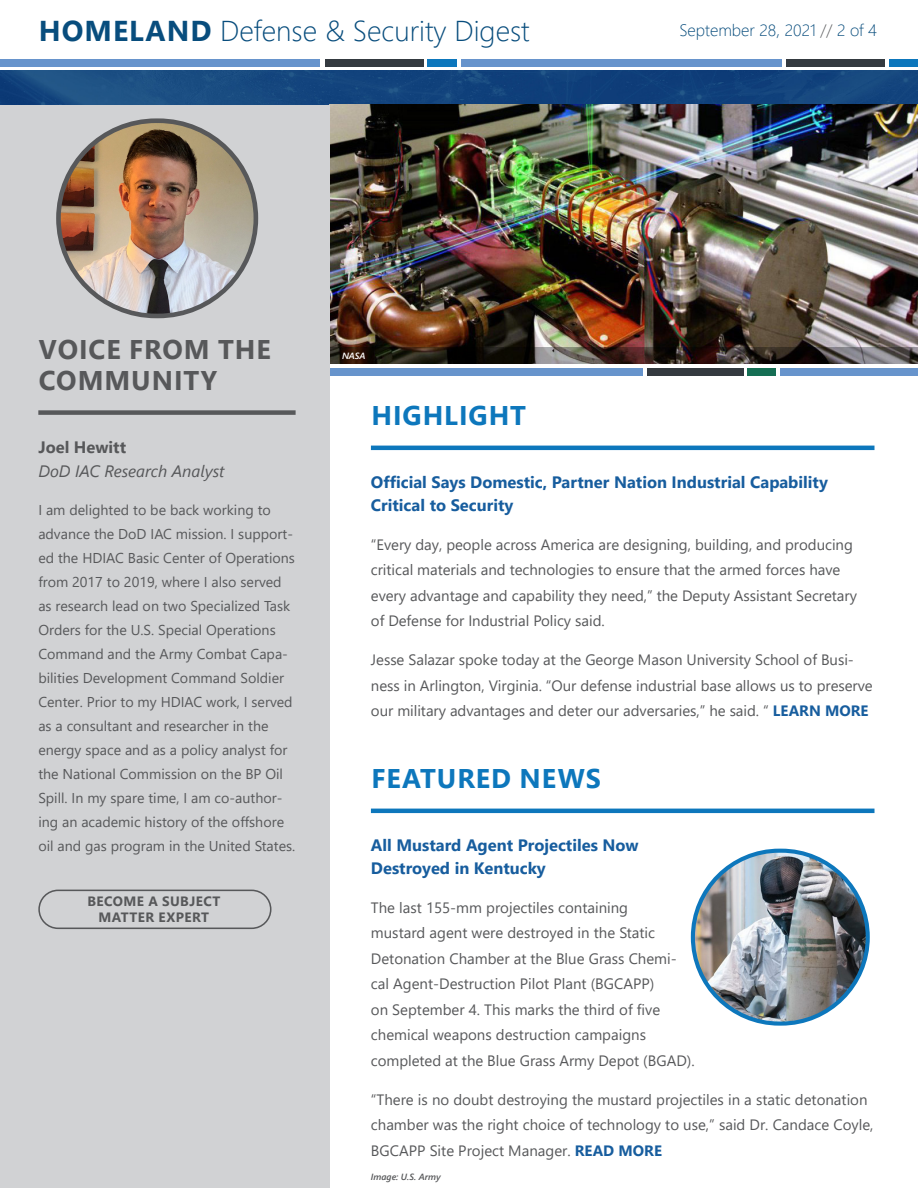
<style>
.page{position:relative;width:918px;height:1188px;background:#fff}
.page>*{position:absolute;margin:0;border:0;box-sizing:border-box;transform-origin:0 0}
.t1{font:300 28.65px "Segoe UI";color:#084d7d}
.Heading_1_-_Green{font:700 27px "Segoe UI";letter-spacing:.035em;color:#0d77bc}
.Heading_1_-_Gray{font:700 27px/31.5px "Segoe UI";letter-spacing:.035em;color:#57585a}
.Heading_2_-_Green{font:700 16.5px/22.5px "Segoe UI";color:#175d9e}
.Heading_2_-_Grey{font:italic 16.5px/24px "Segoe UI";color:#57585a}
.t2{font:300 16.5px "Segoe UI";color:#084d7d}
.Copy{font:15px/25.5px "Segoe UI";letter-spacing:-.005em;color:#57585a}
.Copy-2{font:14.25px/24px "Segoe UI";color:#57585a}
.Grey_Button_Text{font:700 13.5px/16.2px "Segoe UI";letter-spacing:.035em;color:#57585a;text-align:center}
.Image_Source_-_Grey{font:italic 600 9px "Segoe UI";color:#57585a}
.Image_Source{font:italic 600 9px "Segoe UI";color:#fff}
.s1{font-weight:700}
.s2{color:#57585a}
.s3{font-weight:700;font-style:normal}
.s4{font-weight:700;color:#175d9e}
</style>
<div class="page">
<img style="left:1px;top:71px;width:917px;height:34px">
<img style="left:330px;top:105px;width:588px;height:242px">
<div style="left:330px;top:369px;width:313px;height:7px;background:#6794cc"></div>
<div style="left:647px;top:369px;width:97px;height:7px;background:#343a40"></div>
<div style="left:748px;top:369px;width:28px;height:7px;background:#156e54"></div>
<div style="left:780px;top:369px;width:138px;height:7px;background:#6794cc"></div>
<svg style="left:330px;top:347px;width:588px;height:17px;background:#3a312c"></svg>
<div style="left:1px;top:105px;width:329px;height:1083px;background:#d1d2d4"></div>
<hr style="left:371px;top:446px;width:504px;height:4px;background:#0d77bc">
<hr style="left:371px;top:809px;width:504px;height:4px;background:#0d77bc">
<div style="left:38px;top:410px;width:258px;height:5px;background:#57585a"></div>
<div style="left:38px;top:890px;width:234px;height:39px;border:2px solid #57585a;border-radius:19px"></div>
<img style="left:693px;top:851px;width:175px;height:173px;border-radius:86px">
<div style="left:691px;top:849px;width:179px;height:177px;border:4px solid #0d77bc;border-radius:86px"></div>
<img style="left:58px;top:121px;width:198px;height:195px;border-radius:98px">
<div style="left:56px;top:118px;width:202px;height:200px;border:5px solid #57585a;border-radius:98px"></div>
<div style="left:0;top:59px;width:320px;height:7px;background:#6794cc"></div>
<div style="left:325px;top:59px;width:99px;height:7px;background:#343a40"></div>
<div style="left:428px;top:59px;width:29px;height:7px;background:#0d77bc"></div>
<div style="left:461px;top:59px;width:321px;height:7px;background:#6794cc"></div>
<div style="left:786px;top:59px;width:99px;height:7px;background:#343a40"></div>
<div style="left:889px;top:59px;width:29px;height:7px;background:#0d77bc"></div>
<h1 class="t1" style="left:39px;top:4px;width:492px"><span class="s1">HOMELAND</span> Defense &amp; Security Digest</h1>
<p class="t2" style="left:679px;top:15px;width:199px">September 28, 2021 <span class="s2">//</span> 2 of 4</p>
<p class="Heading_1_-_Gray" style="left:39px;top:331px;width:234px">VOICE FROM THE<br>COMMUNITY</p>
<p class="Heading_2_-_Grey" style="left:38px;top:433px;width:188px"><span class="s3">Joel Hewitt<br></span>DoD IAC Research Analyst</p>
<p class="Copy-2" style="left:38px;top:496px;width:258px">I am delighted to be back working to advance the DoD IAC mission. I support&shy;ed the HDIAC Basic Center of Operations from 2017 to 2019, where I also served as research lead on two Specialized Task Orders for the U.S. Special Operations Command and the Army Combat Capa&shy;bilities Development Command Soldier Center. Prior to my HDIAC work, I served as a consultant and researcher in the energy space and as a policy analyst for the National Commission on the BP Oil Spill. In my spare time, I am co-author&shy;ing an academic history of the offshore oil and gas program in the United States.</p>
<p class="Grey_Button_Text" style="left:87px;top:892px;width:135px">BECOME A SUBJECT<br>MATTER EXPERT</p>
<p class="Image_Source" style="left:342px;top:347px;width:25px">NASA</p>
<p class="Heading_1_-_Green" style="left:371px;top:390px;width:156px">HIGHLIGHT</p>
<p class="Heading_2_-_Green" style="left:371px;top:470px;width:458px">Official Says Domestic, Partner Nation Industrial Capability<br>Critical to Security</p>
<p class="Copy" style="left:371px;top:530px;width:488px">“Every day, people across America are designing, building, and producing critical materials and technologies to ensure that the armed forces have every advantage and capability they need,” the Deputy Assistant Secretary of Defense for Industrial Policy said.</p>
<p class="Copy" style="left:371px;top:646px;width:503px">Jesse Salazar spoke today at the George Mason University School of Busi&shy;ness in Arlington, Virginia. “Our defense industrial base allows us to preserve our military advantages and deter our adversaries,” he said. “ <span class="s4">LEARN MORE</span></p>
<p class="Heading_1_-_Green" style="left:371px;top:753px;width:231px">FEATURED NEWS</p>
<p class="Heading_2_-_Green" style="left:371px;top:833px;width:269px">All Mustard Agent Projectiles Now<br>Destroyed in Kentucky</p>
<p class="Copy" style="left:371px;top:893px;width:325px">The last 155-mm projectiles containing<br>mustard agent were destroyed in the Static Detonation Chamber at the Blue Grass Chemi&shy;cal Agent-Destruction Pilot Plant (BGCAPP)<br>on September 4. This marks the third of five chemical weapons destruction campaigns completed at the Blue Grass Army Depot (BGAD).</p>
<p class="Copy" style="left:371px;top:1085px;width:504px">“There is no doubt destroying the mustard projectiles in a static detonation chamber was the right choice of technology to use,” said Dr. Candace Coyle,<br>BGCAPP Site Project Manager. <span class="s4">READ MORE</span></p>
<p class="Image_Source_-_Grey" style="left:371px;top:1168px;width:71px">Image: U.S. Army</p>
</div>
